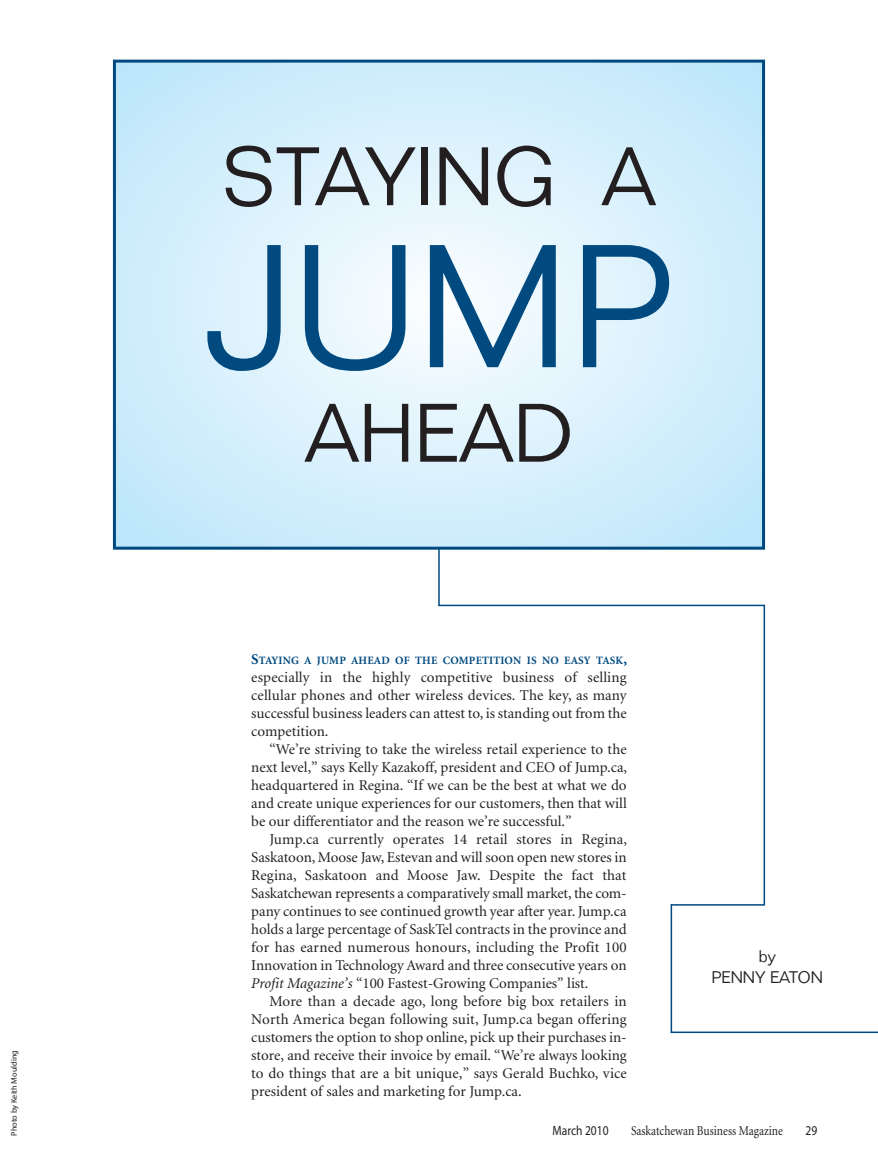
<style>
.page{position:relative;width:878px;height:1161px;background:#fff}
.page>*{position:absolute;margin:0;border:0;box-sizing:border-box;transform-origin:0 0}
.t1{font:300 171px "Folio";color:#004a80}
.t2{font:300 81px "Folio";color:#231f20}
.t3{font:300 16.5px/21px "Folio";color:#231f20;text-align:center}
.t4{font:15px/18px "Minion";color:#231f20;text-align:justify}
.t5{font:13.5px "Minion";color:#231f20;scale:.85 1}
.t6{font:13.5px "Myriad";color:#231f20;scale:.85 1}
.t7{font:700 11.25px "Minion";letter-spacing:.01em;color:#004a80}
.t8{font:8.25px "Myriad";color:#231f20}
.s1{font-size:15px}
.s2{font-style:italic}
</style>
<div class="page">
<svg style="left:117px;top:64px;width:644px;height:482px;background:#d8f0fc"></svg>
<div style="left:113px;top:60px;width:652px;height:490px;border:3px solid #004a80"></div>
<hr style="left:438px;top:549px;width:2px;height:56px;background:#004a80">
<hr style="left:438px;top:605px;width:327px;height:1px;background:#004a80">
<hr style="left:763px;top:605px;width:2px;height:300px;background:#004a80">
<hr style="left:670px;top:904px;width:95px;height:2px;background:#004a80">
<hr style="left:670px;top:905px;width:2px;height:128px;background:#004a80">
<hr style="left:670px;top:1032px;width:208px;height:1px;background:#004a80">
<p class="t8" style="left:11px;top:1136px;width:87px;rotate:-90deg">Photo by Keith Moulding</p>
<h2 class="t2" style="left:222px;top:147px;width:435px">STAYING A</h2>
<h1 class="t1" style="left:205px;top:245px;width:470px">JUMP</h1>
<h2 class="t2" style="left:305px;top:404px;width:270px">AHEAD</h2>
<p class="t7" style="left:251px;top:656px;width:377px"><span class="s1">S</span>TAYING A JUMP AHEAD OF THE COMPETITION IS NO EASY TASK<span class="s1">,</span></p>
<p class="t4" style="left:251px;top:669px;width:377px">especially in the highly competitive business of selling cellular phones and other wireless devices. The key, as many successful business leaders can attest to, is standing out from the competition.</p>
<p class="t4" style="left:251px;top:741px;width:377px;text-indent:18px">“We’re striving to take the wireless retail experience to the next level,” says Kelly Kazakoff, president and CEO of Jump.ca, headquartered in Regina. “If we can be the best at what we do and create unique experiences for our customers, then that will be our differentiator and the reason we’re successful.”</p>
<p class="t4" style="left:251px;top:831px;width:377px;text-indent:18px">Jump.ca currently operates 14 retail stores in Regina, Saskatoon, Moose Jaw, Estevan and will soon open new stores in Regina, Saskatoon and Moose Jaw. Despite the fact that Saskatchewan represents a comparatively small market, the com&shy;pany continues to see continued growth year after year. Jump.ca holds a large percentage of SaskTel contracts in the province and for has earned numerous honours, including the Profit 100<br>Innovation in Technology Award and three consecutive years on <span class="s2">Profit Magazine’s</span> “100 Fastest-Growing Companies” list.</p>
<p class="t4" style="left:251px;top:993px;width:377px;text-indent:18px">More than a decade ago, long before big box retailers in North America began following suit, Jump.ca began offering customers the option to shop online, pick up their purchases in&shy;store, and receive their invoice by email. “We’re always looking to do things that are a bit unique,” says Gerald Buchko, vice president of sales and marketing for Jump.ca.</p>
<p class="t3" style="left:711px;top:947px;width:113px">by<br>PENNY EATON</p>
<p class="t6" style="left:552px;top:1125px;width:67px">March 2010</p>
<p class="t5" style="left:631px;top:1125px;width:180px">Saskatchewan Business Magazine</p>
<p class="t6" style="left:805px;top:1125px;width:15px">29</p>
</div>
